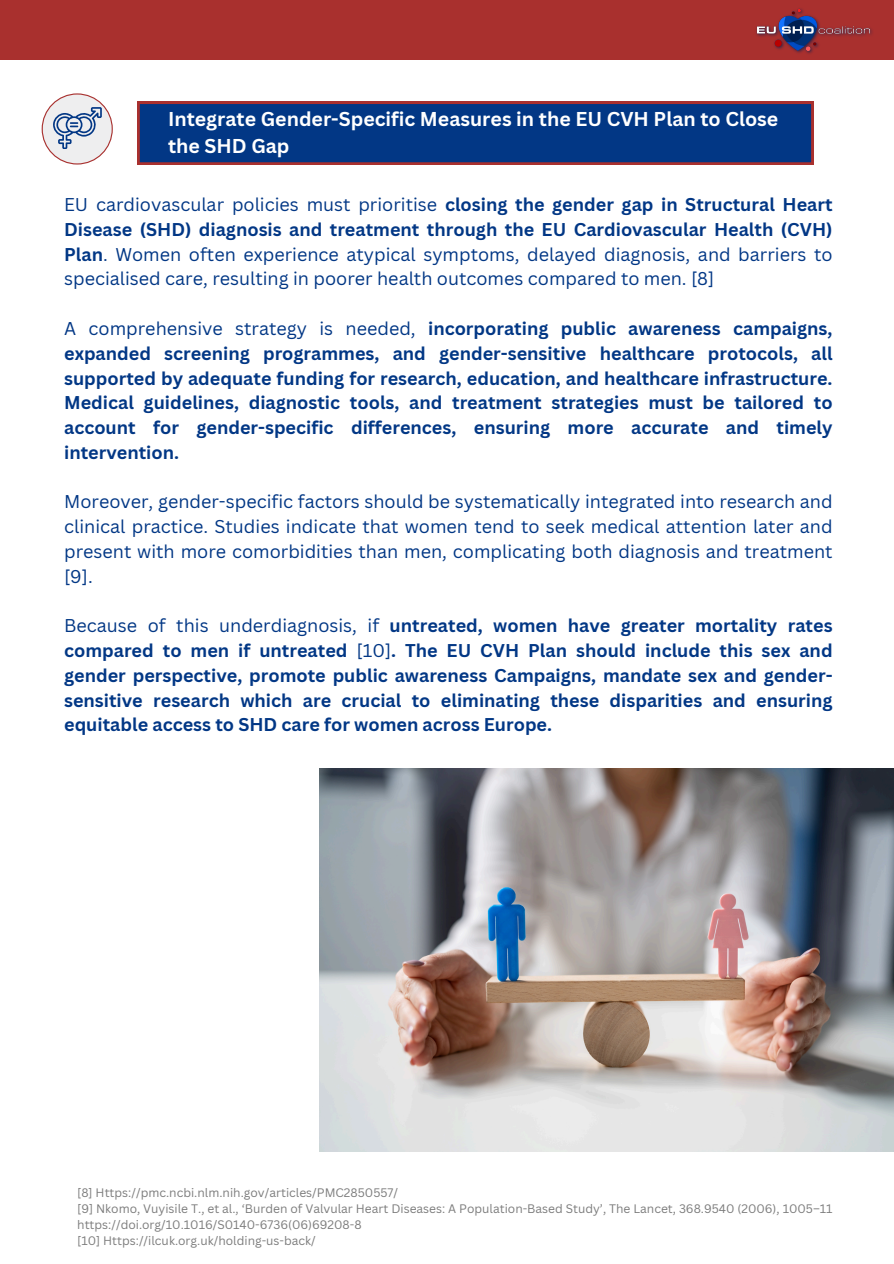
<style>
.page{position:relative;width:894px;height:1264px;background:#fff}
.page>*{position:absolute;margin:0;border:0;box-sizing:border-box;transform-origin:0 0}
.t1{font:700 19.5px/27px "Canva Sans";color:#fff}
.t2{font:700 18px/24.8px "Canva Sans";color:#023785;text-align:justify}
.t3{font:18px/24.8px "Canva Sans";color:#023785;text-align:justify}
.t4{font:12px/16px "Canva Sans";color:#7c7c7c}
.s1{font-weight:700}
.s2{font-weight:400}
</style>
<div class="page">
<svg style="left:137px;top:102px;width:676px;height:62px;background:#0d367f"></svg>
<svg style="left:42px;top:93px;width:71px;height:71px"></svg>
<div style="left:0;top:0;width:893px;height:60px;background:#a9302e"></div>
<img style="left:756px;top:8px;width:117px;height:46px">
<img style="left:319px;top:768px;width:574px;height:383px">
<p class="t1" style="left:168px;top:105px;width:611px">Integrate Gender-Specific Measures in the EU CVH Plan to Close the SHD Gap</p>
<p class="t3" style="left:64px;top:192px;width:769px">EU cardiovascular policies must prioritise <span class="s1">closing the gender gap in Structural Heart Disease (SHD) diagnosis and treatment through the EU Cardiovascular Health (CVH)<br>Plan</span>. Women often experience atypical symptoms, delayed diagnosis, and barriers to specialised care, resulting in poorer health outcomes compared to men. [8]</p>
<h1 class="t2" style="left:64px;top:315px;width:769px"><span class="s2">A comprehensive strategy is needed,</span> incorporating public awareness campaigns, expanded screening programmes, and gender-sensitive healthcare protocols, all supported by adequate funding for research, education, and healthcare infrastructure.<br>Medical guidelines, diagnostic tools, and treatment strategies must be tailored to account for gender-specific differences, ensuring more accurate and timely intervention.</h1>
<h2 class="t3" style="left:64px;top:489px;width:769px">Moreover, gender-specific factors should be systematically integrated into research and clinical practice. Studies indicate that women tend to seek medical attention later and present with more comorbidities than men, complicating both diagnosis and treatment [9].</h2>
<h2 class="t2" style="left:64px;top:613px;width:769px"><span class="s2">Because of this underdiagnosis, if</span> untreated, women have greater mortality rates compared to men if untreated <span class="s2">[10]</span>. The EU CVH Plan should include this sex and gender perspective, promote public awareness Campaigns, mandate sex and gender&shy;sensitive research which are crucial to eliminating these disparities and ensuring equitable access to SHD care for women across Europe.</h2>
<h2 class="t4" style="left:77px;top:1183px;width:322px">[8] Https://pmc.ncbi.nlm.nih.gov/articles/PMC2850557/</h2>
<h2 class="t4" style="left:77px;top:1199px;width:756px">[9] Nkomo, Vuyisile T., et al., ‘Burden of Valvular Heart Diseases: A Population-Based Study’, The Lancet, 368.9540 (2006), 1005–11 https://doi.org/10.1016/S0140-6736(06)69208-8</h2>
<p class="t4" style="left:77px;top:1231px;width:240px">[10] Https://ilcuk.org.uk/holding-us-back/</p>
</div>
